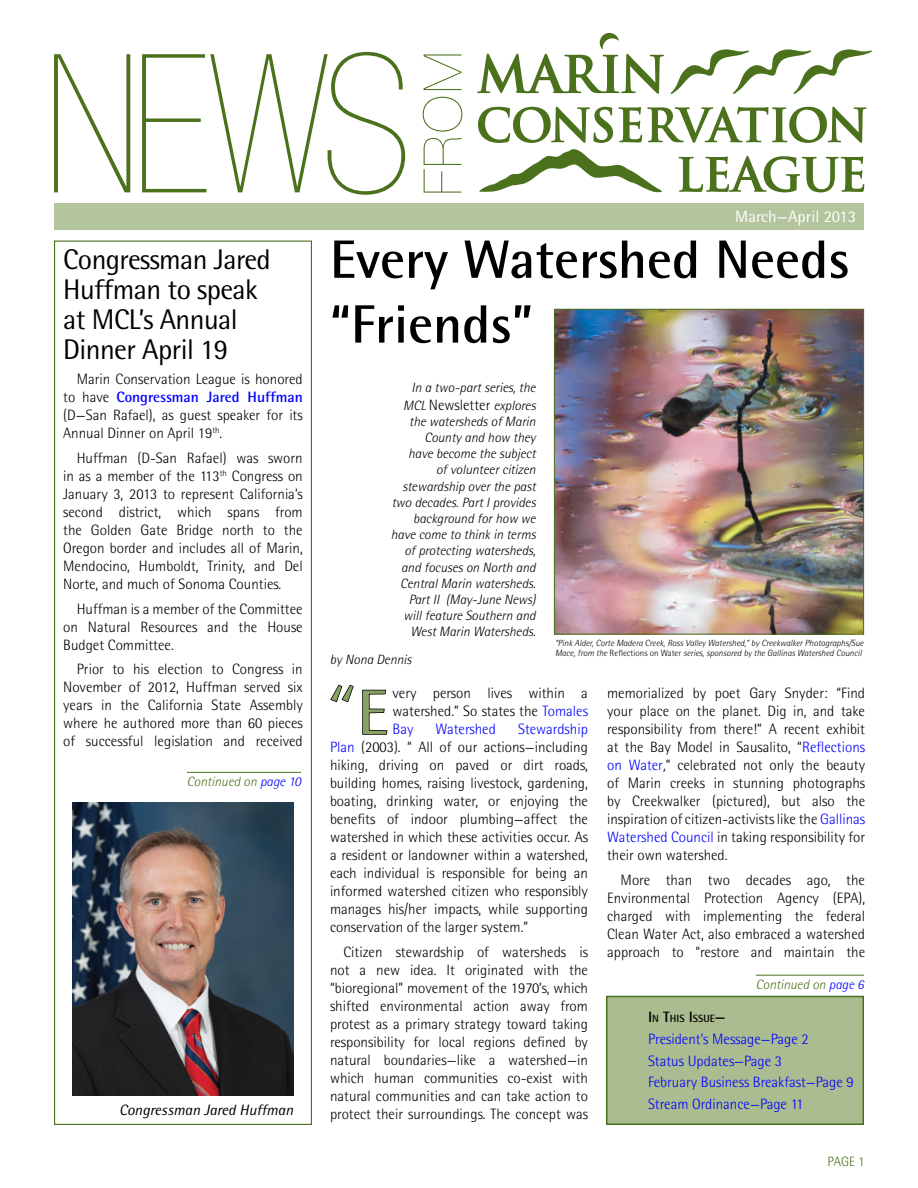
<style>
.page{position:relative;width:918px;height:1188px;background:#fff}
.page>*{position:absolute;margin:0;border:0;box-sizing:border-box;transform-origin:0 0}
.t1{font:87px "Sakkal Majalla";color:#88a165}
.t2{font:700 54px/64.8px "Rotis Semi Sans Std";color:#000}
.t3{font:28.5px/30px "Rotis Semi Sans Std";letter-spacing:-.02em;color:#000}
.t4{font:16.5px "Rotis Semi Sans Std";color:#fff}
.t5{font:300 15px/18px "Rotis Semi Sans Std";color:#000;text-align:justify}
.t6{font:300 15px/21.8px "Rotis Semi Sans Std";color:#00f}
.t7{font:italic 15px "Rotis Semi Sans Std";color:#000}
.t8{font:italic 300 13.5px/16.2px "Rotis Semi Sans Std";color:#000;text-align:right}
.t9{font:italic 300 13.5px "Rotis Semi Sans Std";color:#4b711d}
.t10{font:300 13.5px "Rotis Semi Sans Std";color:#4b711d}
.t11{font:700 10.5px "Rotis Semi Sans Std";color:#000}
.t12{font:italic 300 9px/10.8px "Rotis Semi Sans Std";color:#000}
.s1{font-weight:700;color:#00f}
.s2{font-style:normal;font-size:15px}
.s3{font-style:normal}
.s4{color:#00f}
.s5{font-style:italic}
.s6{font-size:15px}
</style>
<div class="page">
<svg style="left:679px;top:156px;width:185px;height:36px"></svg>
<svg style="left:478px;top:107px;width:135px;height:36px"></svg>
<svg style="left:619px;top:106px;width:248px;height:37px"></svg>
<svg style="left:479px;top:149px;width:183px;height:43px"></svg>
<svg style="left:670px;top:49px;width:202px;height:45px"></svg>
<svg style="left:478px;top:33px;width:186px;height:61px"></svg>
<div style="left:54px;top:203px;width:810px;height:27px;background:#b4c49c"></div>
<svg style="left:423px;top:54px;width:39px;height:139px"></svg>
<svg style="left:54px;top:52px;width:351px;height:143px"></svg>
<hr style="left:187px;top:772px;width:114px;height:1px;background:#4b711d">
<div style="left:607px;top:997px;width:256px;height:127px;background:#abbc90"></div>
<div style="left:606px;top:996px;width:258px;height:129px;border:2px solid #4b711d"></div>
<hr style="left:756px;top:975px;width:108px;height:1px;background:#4b711d">
<svg style="left:330px;top:684px;width:24px;height:19px"></svg>
<svg style="left:362px;top:689px;width:26px;height:46px"></svg>
<img style="left:556px;top:311px;width:306px;height:321px">
<div style="left:554px;top:309px;width:310px;height:325px;border:1px solid #4b711d"></div>
<img style="left:73px;top:802px;width:220px;height:293px">
<p class="t4" style="left:735px;top:207px;width:122px">March—April 2013</p>
<h2 class="t2" style="left:330px;top:226px;width:521px">Every Watershed Needs “Friends”</h2>
<h3 class="t3" style="left:63px;top:245px;width:209px">Congressman Jared<br>Huffman to speak at MCL’s Annual<br>Dinner April 19</h3>
<p class="t5" style="left:63px;top:370px;width:241px;text-indent:14px">Marin Conservation League is honored to have <span class="s1">Congressman Jared Huffman </span>(D—San Rafael), as guest speaker for its Annual Dinner on April 19<sup>th</sup>.</p>
<p class="t5" style="left:63px;top:449px;width:241px;text-indent:14px">Huffman (D-San Rafael) was sworn in as a member of the 113<sup>th</sup> Congress on January 3, 2013 to represent California’s second district, which spans from the Golden Gate Bridge north to the Oregon border and includes all of Marin, Mendocino, Humboldt, Trinity, and Del Norte, and much of Sonoma Counties.</p>
<p class="t5" style="left:63px;top:600px;width:241px;text-indent:14px">Huffman is a member of the Committee on Natural Resources and the House Budget Committee.</p>
<p class="t5" style="left:63px;top:660px;width:241px;text-indent:14px">Prior to his election to Congress in November of 2012, Huffman served six years in the California State Assembly where he authored more than 60 pieces of successful legislation and received</p>
<p class="t8" style="left:403px;top:378px;width:134px;line-height:18px">In a two-part series, the<br>MCL <span class="s2">Newsletter</span> explores</p>
<p class="t8" style="left:391px;top:413px;width:146px">the watersheds of Marin<br>County and how they<br>have become the subject<br>of volunteer citizen stewardship over the past two decades. Part I provides background for how we have come to think in terms of protecting watersheds, and focuses on North and<br>Central Marin watersheds.<br>Part II (May-June News) will feature Southern and<br>West Marin Watersheds.</p>
<p class="t12" style="left:555px;top:637px;width:310px">“Pink Alder, Corte Madera Creek, Ross Valley Watershed,” by Creekwalker Photographs/Sue<br>Mace, from the <span class="s3">Reflections on Water</span> series, sponsored by the Gallinas Watershed Council</p>
<p class="t8" style="left:330px;top:651px;width:83px">by Nona Dennis</p>
<h1 class="t1" style="left:330px;top:665px;width:61px">“E</h1>
<p class="t5" style="left:393px;top:684px;width:197px">very person lives within a watershed.” So states the <span class="s4">Tomales Bay</span></p>
<p class="t5" style="left:607px;top:684px;width:260px">memorialized by poet Gary Snyder: “Find your place on the planet. Dig in, and take responsibility from there!” A recent exhibit at the Bay Model in Sausalito, “<span class="s4">Reflections on Water</span><span class="s5">,</span>” celebrated not only the beauty of Marin creeks in stunning photographs by Creekwalker (pictured), but also the inspiration of citizen-activists like the <span class="s4">Gallinas Watershed Council</span> in taking responsibility for their own watershed.</p>
<p class="t5" style="left:607px;top:871px;width:260px;text-indent:14px">More than two decades ago, the Environmental Protection Agency (EPA), charged with implementing the federal Clean Water Act, also embraced a watershed approach to “restore and maintain the</p>
<p class="t5" style="left:330px;top:720px;width:260px;text-indent:188px"><span class="s4">Stewardship Plan</span> (2003). “ All of our actions—including hiking, driving on paved or dirt roads, building homes, raising livestock, gardening, boating, drinking water, or enjoying the benefits of indoor plumbing—affect the watershed in which these activities occur. As a resident or landowner within a watershed, each individual is responsible for being an informed watershed citizen who responsibly manages his/her impacts, while supporting conservation of the larger system.”</p>
<p class="t5" style="left:330px;top:943px;width:260px;text-indent:14px">Citizen stewardship of watersheds is not a new idea. It originated with the “bioregional” movement of the 1970’s, which shifted environmental action away from protest as a primary strategy toward taking responsibility for local regions defined by natural boundaries—like a watershed—in which human communities co-exist with natural communities and can take action to</p>
<p class="t6" style="left:435px;top:718px;width:62px">Watershed</p>
<p class="t9" style="left:187px;top:774px;width:116px">Continued on <span class="s4">page 10</span></p>
<p class="t9" style="left:756px;top:976px;width:110px">Continued on <span class="s4">page 6</span></p>
<p class="t11" style="left:648px;top:1012px;width:79px"><span class="s6">I</span>N <span class="s6">T</span>HIS <span class="s6">I</span>SSUE<span class="s6">—</span></p>
<p class="t6" style="left:648px;top:1028px;width:207px">President’s Message—Page 2<br>Status Updates—Page 3<br>February Business Breakfast—Page 9<br>Stream Ordinance—Page 11</p>
<p class="t7" style="left:119px;top:1101px;width:176px">Congressman Jared Huffman</p>
<p class="t5" style="left:330px;top:1105px;width:260px">protect their surroundings. The concept was</p>
<p class="t10" style="left:828px;top:1153px;width:39px">PAGE 1</p>
</div>
